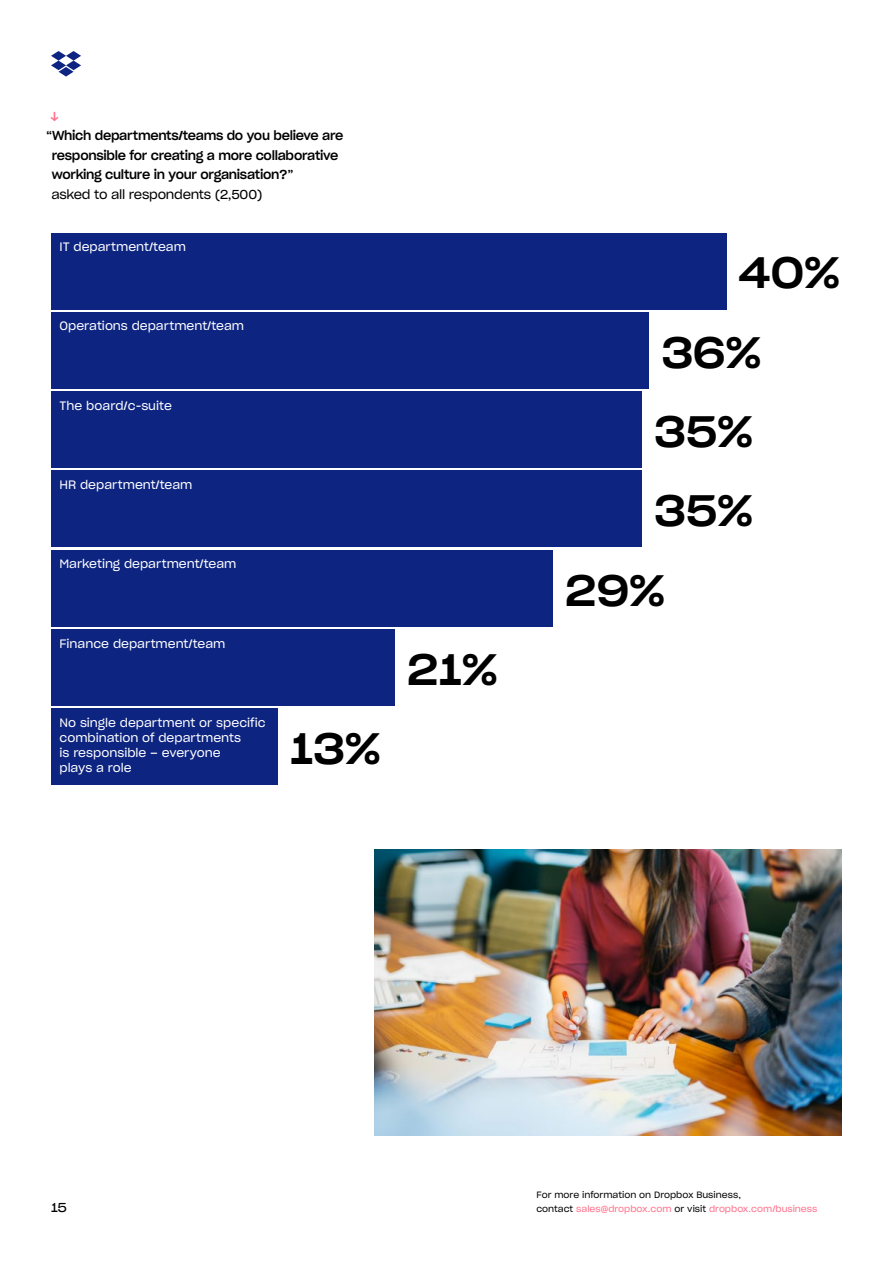
<style>
.page{position:relative;width:893px;height:1263px;background:#fff}
.page>*{position:absolute;margin:0;border:0;box-sizing:border-box;transform-origin:0 0}
.t1{font:43.2px "Sharp Grotesk Medium 22";letter-spacing:.005em;color:#000}
.t2{font:12.75px/19.5px "Sharp Grotesk Medium 20";letter-spacing:-.02em;color:#000}
.t3{font:12.75px "Sharp Grotesk Book 20";letter-spacing:-.02em;color:#000}
.t4{font:12.75px "Sharp Grotesk Book 22";color:#000}
.t5{font:12.75px "Sharp Grotesk Medium 20";color:#ff708b}
.t6{font:12px/15px "Sharp Grotesk Book 20";color:#fff}
.t7{font:9px/13.5px "Sharp Grotesk Book 20";color:#000}
.s1{color:#ff708b}
</style>
<div class="page">
<svg style="left:51px;top:51px;width:30px;height:26px"></svg>
<div style="left:51px;top:233px;width:675px;height:76px;background:#0d2481"></div>
<div style="left:51px;top:312px;width:169px;height:76px;background:#0d2481"></div>
<div style="left:220px;top:312px;width:169px;height:76px;background:#0d2481"></div>
<div style="left:389px;top:312px;width:168px;height:76px;background:#0d2481"></div>
<div style="left:557px;top:312px;width:92px;height:76px;background:#0d2481"></div>
<div style="left:51px;top:392px;width:591px;height:76px;background:#0d2481"></div>
<div style="left:51px;top:471px;width:591px;height:76px;background:#0d2481"></div>
<div style="left:51px;top:550px;width:501px;height:76px;background:#0d2481"></div>
<div style="left:51px;top:629px;width:343px;height:76px;background:#0d2481"></div>
<div style="left:51px;top:709px;width:226px;height:76px;background:#0d2481"></div>
<img style="left:375px;top:849px;width:467px;height:286px">
<p class="t5" style="left:49px;top:105px;width:13px">↓</p>
<p class="t2" style="left:52px;top:125px;width:293px;text-indent:-5px">“Which departments/teams do you believe are responsible for creating a more collaborative working culture in your organisation?”</p>
<p class="t3" style="left:51px;top:184px;width:213px">asked to all respondents (2,500)</p>
<p class="t6" style="left:60px;top:239px;width:128px">IT department/team</p>
<p class="t6" style="left:60px;top:318px;width:186px">Operations department/team</p>
<p class="t6" style="left:60px;top:397px;width:114px">The board/c-suite</p>
<p class="t6" style="left:60px;top:477px;width:134px">HR department/team</p>
<p class="t6" style="left:60px;top:556px;width:178px">Marketing department/team</p>
<p class="t6" style="left:60px;top:635px;width:167px">Finance department/team</p>
<p class="t6" style="left:60px;top:714px;width:208px">No single department or specific combination of departments<br>is responsible – everyone<br>plays a role</p>
<h1 class="t1" style="left:290px;top:711px;width:92px">13%</h1>
<h1 class="t1" style="left:407px;top:632px;width:92px">21%</h1>
<h1 class="t1" style="left:739px;top:235px;width:103px">40%</h1>
<h1 class="t1" style="left:662px;top:315px;width:101px">36%</h1>
<h1 class="t1" style="left:654px;top:394px;width:100px">35%</h1>
<h1 class="t1" style="left:654px;top:473px;width:100px">35%</h1>
<h1 class="t1" style="left:565px;top:552px;width:101px">29%</h1>
<p class="t4" style="left:51px;top:1197px;width:18px">15</p>
<p class="t7" style="left:536px;top:1188px;width:283px">For more information on Dropbox Business,<br>contact <span class="s1">sales@dropbox.com</span> or visit <span class="s1">dropbox.com/business</span></p>
</div>
